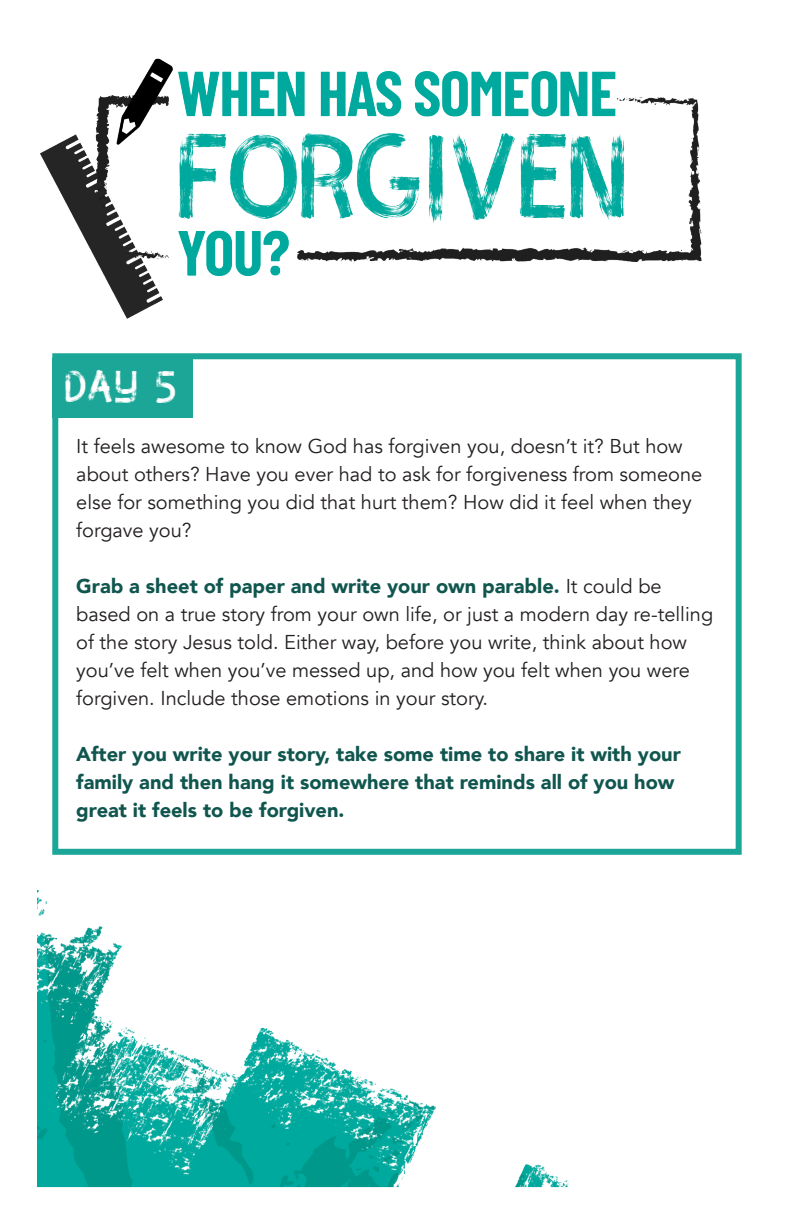
<style>
.page{position:relative;width:799px;height:1224px;background:#fff}
.page>*{position:absolute;margin:0;border:0;box-sizing:border-box;transform-origin:0 0}
.t1{font:36px "BRUX";color:#fff}
.t2{font:20px/28px "Avenir";color:#231f20}
.t3{font:900 20px/28px "Avenir";color:#10564f}
.s1{font-weight:900;color:#10564f}
</style>
<div class="page">
<img style="left:37px;top:58px;width:705px;height:1130px">
<p class="t1" style="left:65px;top:361px;width:113px">day 5</p>
<p class="t2" style="left:76px;top:433px;width:627px">It feels awesome to know God has forgiven you, doesn’t it? But how about others? Have you ever had to ask for forgiveness from someone else for something you did that hurt them? How did it feel when they forgave you?</p>
<p class="t2" style="left:76px;top:573px;width:638px"><span class="s1">Grab a sheet of paper and write your own parable.</span> It could be based on a true story from your own life, or just a modern day re-telling of the story Jesus told. Either way, before you write, think about how you’ve felt when you’ve messed up, and how you felt when you were forgiven. Include those emotions in your story.</p>
<p class="t3" style="left:76px;top:740px;width:606px">After you write your story, take some time to share it with your family and then hang it somewhere that reminds all of you how great it feels to be forgiven.</p>
</div>
